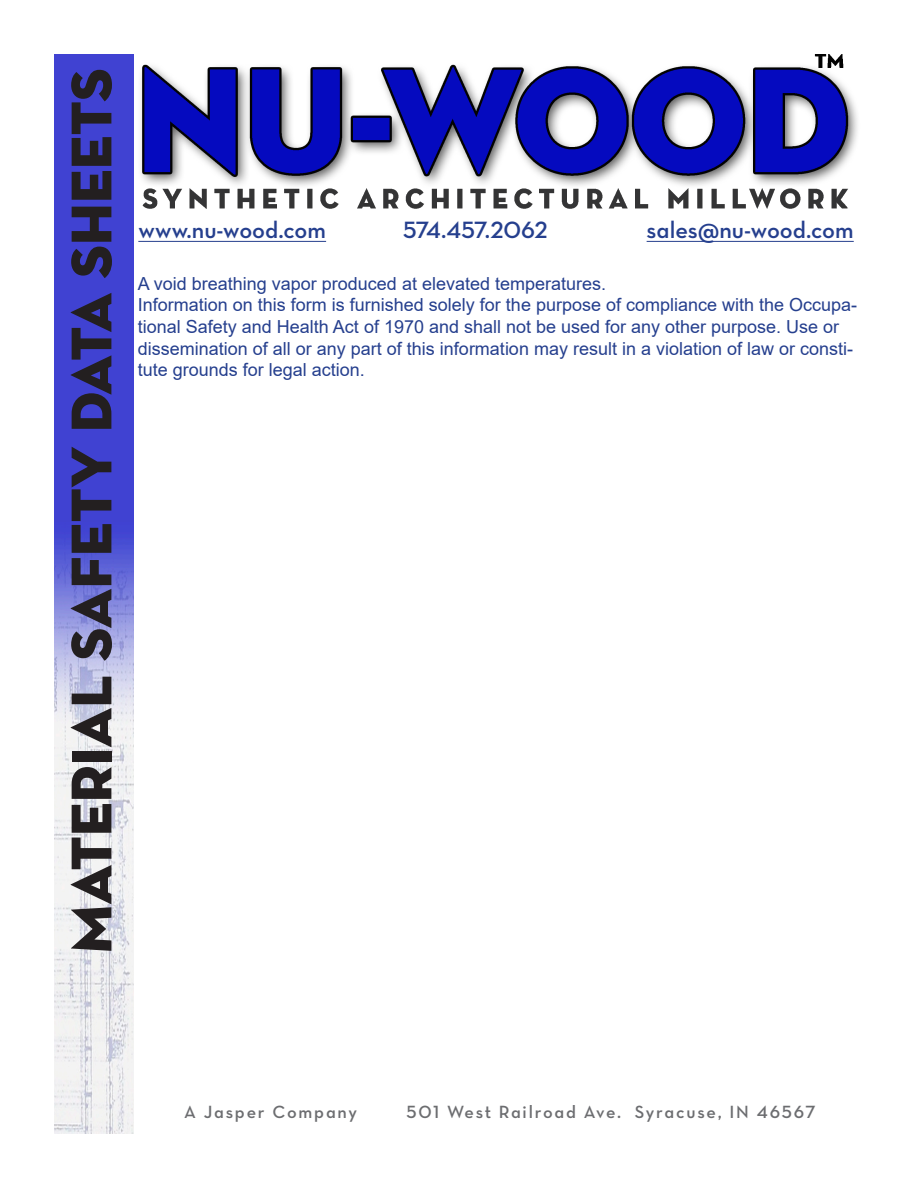
<style>
.page{position:relative;width:918px;height:1188px;background:#fff}
.page>*{position:absolute;margin:0;border:0;box-sizing:border-box;transform-origin:0 0}
.t1{font:58.5px "Neutra Disp Titling";color:#231f20}
.t2{font:24px "Neutra Text Demi Alt";color:#253f8e}
.t3{font:24px "Neutra Text Demi Alt";letter-spacing:-.025em;color:#253f8e}
.t4{font:18px/21.6px "Arial";color:#253f8e}
.t5{font:18px "Neutra Text Demi Alt";letter-spacing:.1em;color:#6c6d70}
</style>
<div class="page">
<img style="left:54px;top:54px;width:79px;height:1080px">
<img style="left:140px;top:54px;width:718px;height:154px">
<hr style="left:138px;top:241px;width:188px;height:1px;background:#253f8e">
<hr style="left:647px;top:241px;width:207px;height:1px;background:#253f8e">
<p class="t1" style="left:55px;top:953px;width:886px;rotate:-90deg">Material safety data sheets</p>
<h2 class="t2" style="left:138px;top:215px;width:189px">www.nu-wood.com</h2>
<h2 class="t3" style="left:403px;top:215px;width:146px">574.457.2062</h2>
<h2 class="t2" style="left:647px;top:215px;width:209px">sales@nu-wood.com</h2>
<p class="t4" style="left:138px;top:272px;width:721px">A void breathing vapor produced at elevated temperatures.<br>Information on this form is furnished solely for the purpose of compliance with the Occupa&shy;tional Safety and Health Act of 1970 and shall not be used for any other purpose. Use or dissemination of all or any part of this information may result in a violation of law or consti&shy;tute grounds for legal action.</p>
<p class="t5" style="left:184px;top:1101px;width:175px">A Jasper Company</p>
<p class="t5" style="left:406px;top:1101px;width:411px">501 West Railroad Ave. Syracuse, IN 46567</p>
</div>
